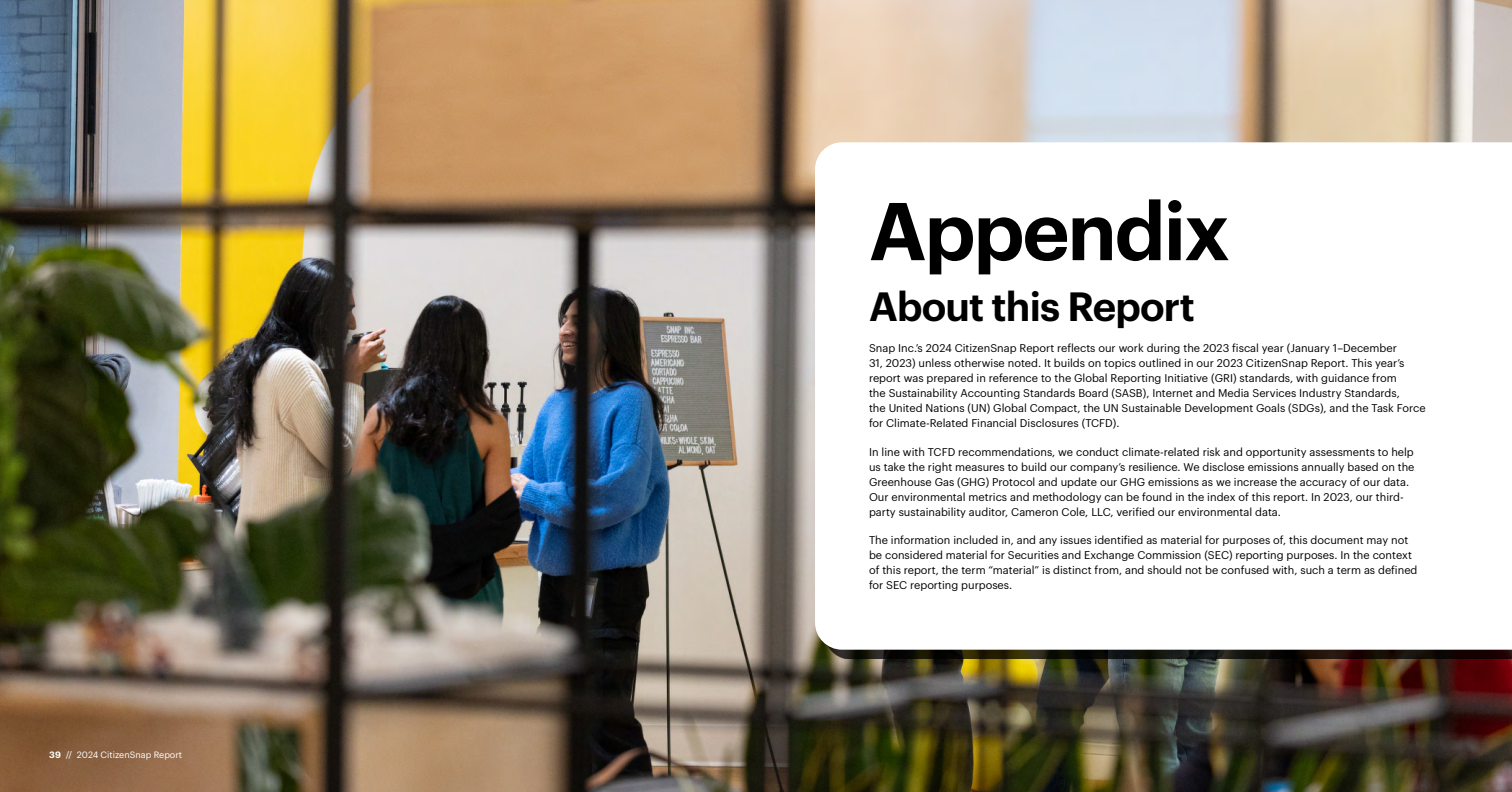
<style>
.page{position:relative;width:1512px;height:792px;background:#fff}
.page>*{position:absolute;margin:0;border:0;box-sizing:border-box;transform-origin:0 0}
.H0{font:600 80px "Graphik";letter-spacing:-.025em;color:#000}
.t1{font:600 40px "Graphik";letter-spacing:-.02em;color:#000}
.BodyText{font:11px/15px "Graphik";color:#000}
.t2{font:9px "Graphik";color:#fff}
.s1{font-weight:600}
</style>
<div class="page">
<img style="left:0;top:0;width:1512px;height:792px">
<svg style="left:815px;top:142px;width:697px;height:508px"></svg>
<p class="t2" style="left:49px;top:748px;width:134px"><span class="s1">39</span> // 2024 CitizenSnap Report</p>
<p class="H0" style="left:869px;top:170px;width:363px">Appendix</p>
<h1 class="t1" style="left:869px;top:276px;width:327px">About this Report</h1>
<p class="BodyText" style="left:869px;top:340px;width:558px">Snap Inc.’s 2024 CitizenSnap Report reflects our work during the 2023 fiscal year (January 1–December<br>31, 2023) unless otherwise noted. It builds on topics outlined in our 2023 CitizenSnap Report. This year’s report was prepared in reference to the Global Reporting Initiative (GRI) standards, with guidance from<br>the Sustainability Accounting Standards Board (SASB), Internet and Media Services Industry Standards,<br>the United Nations (UN) Global Compact, the UN Sustainable Development Goals (SDGs), and the Task Force for Climate-Related Financial Disclosures (TCFD).</p>
<p class="BodyText" style="left:869px;top:443px;width:547px">In line with TCFD recommendations, we conduct climate-related risk and opportunity assessments to help us take the right measures to build our company’s resilience. We disclose emissions annually based on the Greenhouse Gas (GHG) Protocol and update our GHG emissions as we increase the accuracy of our data.<br>Our environmental metrics and methodology can be found in the index of this report. In 2023, our third&shy;party sustainability auditor, Cameron Cole, LLC, verified our environmental data.</p>
<p class="BodyText" style="left:869px;top:532px;width:550px">The information included in, and any issues identified as material for purposes of, this document may not be considered material for Securities and Exchange Commission (SEC) reporting purposes. In the context of this report, the term “material” is distinct from, and should not be confused with, such a term as defined for SEC reporting purposes.</p>
</div>
